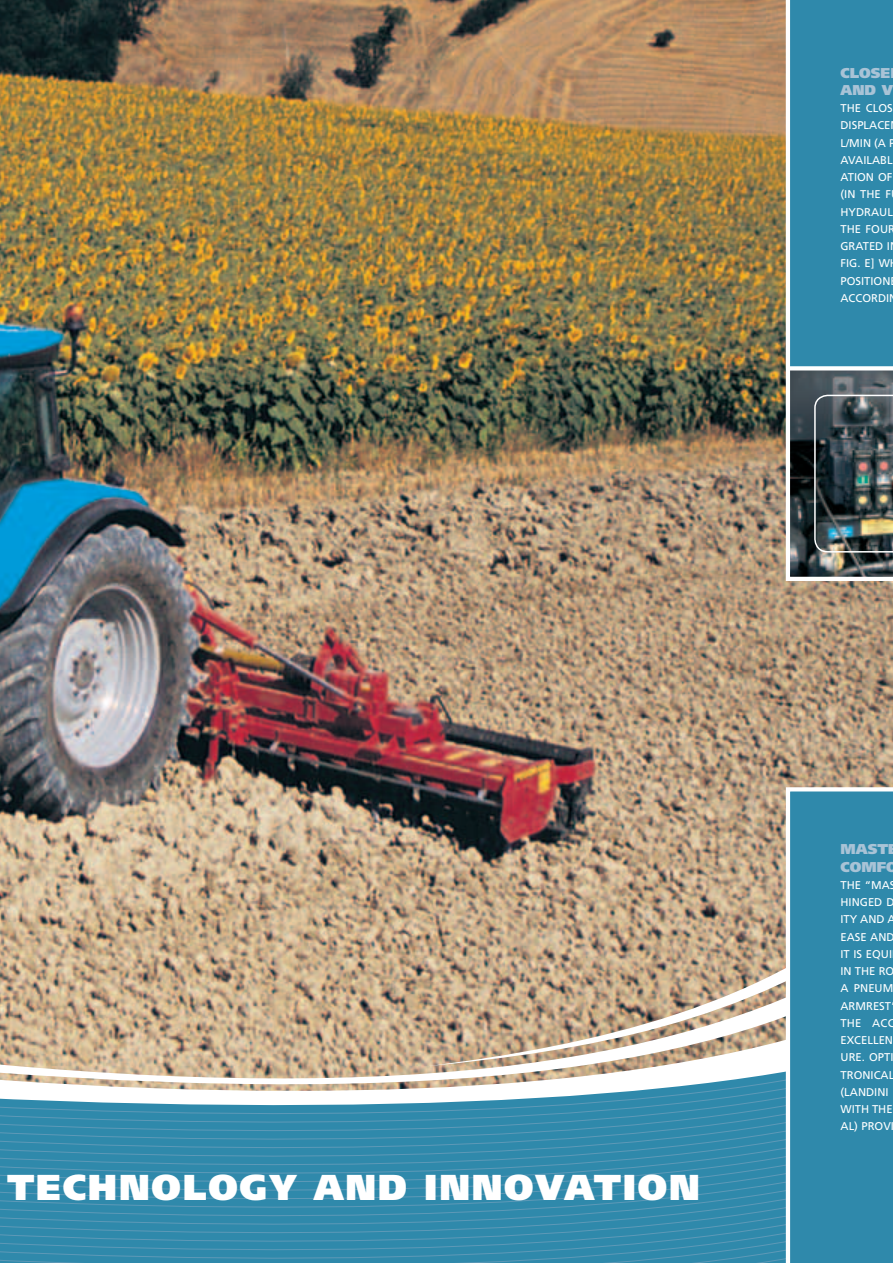
<style>
.page{position:relative;width:893px;height:1263px;background:#fff}
.page>*{position:absolute;margin:0;border:0;box-sizing:border-box;transform-origin:0 0}
.t1{font:900 36px "Frutiger";letter-spacing:.05em;color:#fff}
.t2{font:900 14.25px/17.2px "Frutiger";color:#a9c3d6}
.t3{font:11.25px/17.2px "Frutiger";color:#fff}
</style>
<div class="page">
<svg style="left:0;top:1123px;width:784px;height:5px;background:#328aab"></svg>
<svg style="left:0;top:1128px;width:784px;height:9px;background:#348aac"></svg>
<svg style="left:0;top:1137px;width:784px;height:8px;background:#348aac"></svg>
<svg style="left:0;top:1145px;width:784px;height:9px;background:#348aac"></svg>
<svg style="left:0;top:1154px;width:784px;height:8px;background:#348aac"></svg>
<svg style="left:0;top:1162px;width:784px;height:9px;background:#348aac"></svg>
<svg style="left:0;top:1171px;width:784px;height:8px;background:#348aac"></svg>
<svg style="left:0;top:1179px;width:784px;height:9px;background:#348aac"></svg>
<svg style="left:0;top:1188px;width:784px;height:8px;background:#348aac"></svg>
<svg style="left:0;top:1196px;width:784px;height:9px;background:#348aac"></svg>
<svg style="left:0;top:1205px;width:784px;height:8px;background:#348aac"></svg>
<svg style="left:0;top:1213px;width:784px;height:50px;background:#348aac"></svg>
<svg style="left:0;top:1092px;width:784px;height:28px;fill:#2f89ab"></svg>
<img style="left:0;top:0;width:893px;height:1092px">
<svg style="left:784px;top:0;width:109px;height:583px;background:#427a8f"></svg>
<svg style="left:788px;top:366px;width:105px;height:4px"></svg>
<svg style="left:784px;top:785px;width:109px;height:478px;background:#3a8fae"></svg>
<p class="t2" style="left:840px;top:64px;width:54px">CLOSE<br>AND V</p>
<p class="t3" style="left:840px;top:100px;width:56px">THE CLOS<br>DISPLACE<br>L/MI N (A P<br>AVAI LABL<br>ATION OF (IN THE F<br>HYDRAUL<br>THE FOU R<br>GRATED I<br>FIG. E] W<br>POSITION<br>ACCORDI</p>
<h1 class="t1" style="left:7px;top:1165px;width:694px">TECHNOLOGY AND INNOVATION</h1>
<p class="t2" style="left:840px;top:840px;width:59px">MAST<br>COMFO</p>
<p class="t3" style="left:840px;top:876px;width:57px">THE “MAS<br>HINGED D<br>ITY AND A<br>EASE AND<br>IT IS EQUI<br>IN THE RO<br>A PNEUM<br>ARMREST<br>THE ACC<br>EXCELLEN<br>URE. OPTI<br>TRONICAL (LANDINI<br>WITH THE<br>AL) PROVI</p>
</div>
